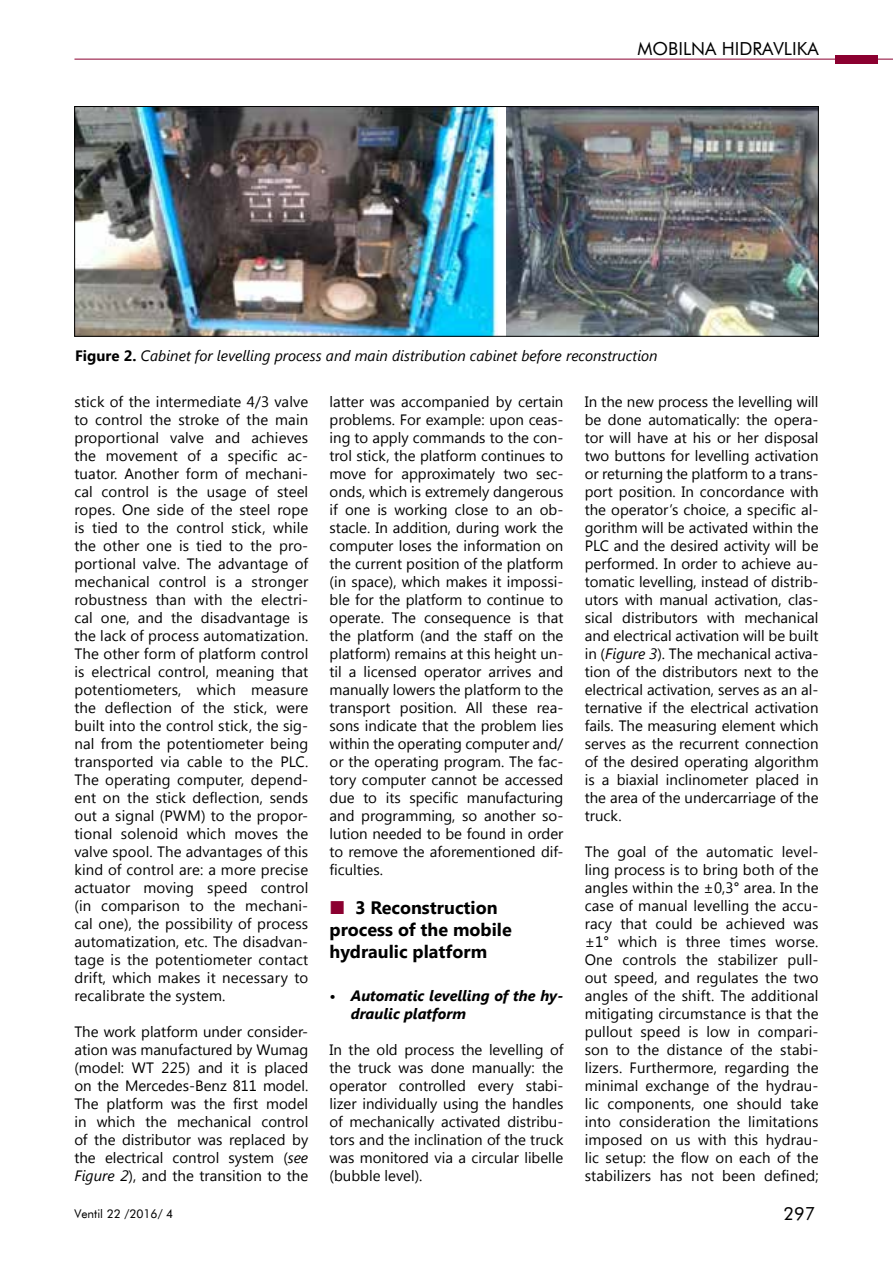
<style>
.page{position:relative;width:893px;height:1263px;background:#fff}
.page>*{position:absolute;margin:0;border:0;box-sizing:border-box;transform-origin:0 0}
.t1{font:italic 19.95px "Times New Roman";color:#000}
.t2{font:700 18px/21.6px "Segoe UI";color:#000}
.t3{font:18px "Futura BT";color:#000}
.t4{font:15px/18px "Segoe UI";color:#000;text-align:justify}
.t5{font:italic 15px "Segoe UI";color:#000}
.t6{font:italic 700 15px/18px "Segoe UI";color:#000}
.t7{font:12px "Futura BT";color:#000}
.s1{font-weight:700;font-style:normal}
.s2{font-style:italic}
.s3{font-size:18.3px;color:#8b0030}
</style>
<div class="page">
<hr style="left:74px;top:59px;width:819px;height:1px;background:#8b0030">
<div style="left:835px;top:55px;width:43px;height:8px;background:#8b0030"></div>
<img style="left:76px;top:108px;width:421px;height:226px">
<img style="left:507px;top:108px;width:310px;height:226px">
<div style="left:74px;top:106px;width:745px;height:230px;border:1px solid #000"></div>
<p class="t3" style="left:637px;top:38px;width:183px">MOBILNA HIDRAVLIKA</p>
<p class="t5" style="left:75px;top:345px;width:584px"><span class="s1">Figure 2.</span> Cabinet for levelling process and main distribution cabinet before reconstruction</p>
<h1 class="t1" style="left:84px;top:348px;width:727px"><span class="s1">Figure 2.</span> Cabinet for leveling process and main distribution cabinet before reconstruction</h1>
<p class="t4" style="left:74px;top:392px;width:235px">stick of the intermediate 4/3 valve to control the stroke of the main proportional valve and achieves the movement of a specific ac&shy;tuator. Another form of mechani&shy;cal control is the usage of steel ropes. One side of the steel rope is tied to the control stick, while the other one is tied to the pro&shy;portional valve. The advantage of mechanical control is a stronger robustness than with the electri&shy;cal one, and the disadvantage is the lack of process automatization.<br>The other form of platform control is electrical control, meaning that potentiometers, which measure the deflection of the stick, were built into the control stick, the sig&shy;nal from the potentiometer being transported via cable to the PLC.<br>The operating computer, depend&shy;ent on the stick deflection, sends out a signal (PWM) to the propor&shy;tional solenoid which moves the valve spool. The advantages of this kind of control are: a more precise actuator moving speed control (in comparison to the mechani&shy;cal one), the possibility of process automatization, etc. The disadvan&shy;tage is the potentiometer contact drift, which makes it necessary to recalibrate the system.</p>
<p class="t4" style="left:74px;top:1022px;width:235px">The work platform under consider&shy;ation was manufactured by Wumag (model: WT 225) and it is placed on the Mercedes-Benz 811 model.<br>The platform was the first model in which the mechanical control of the distributor was replaced by the electrical control system (<span class="s2">see Figure 2</span>), and the transition to the</p>
<p class="t4" style="left:330px;top:392px;width:235px">latter was accompanied by certain problems. For example: upon ceas&shy;ing to apply commands to the con&shy;trol stick, the platform continues to move for approximately two sec&shy;onds, which is extremely dangerous if one is working close to an ob&shy;stacle. In addition, during work the computer loses the information on the current position of the platform (in space), which makes it impossi&shy;ble for the platform to continue to operate. The consequence is that the platform (and the staff on the platform) remains at this height un&shy;til a licensed operator arrives and manually lowers the platform to the transport position. All these rea&shy;sons indicate that the problem lies within the operating computer and/ or the operating program. The fac&shy;tory computer cannot be accessed due to its specific manufacturing and programming, so another so&shy;lution needed to be found in order to remove the aforementioned dif&shy;ficulties.</p>
<p class="t2" style="left:330px;top:896px;width:184px"><span class="s3">■</span> 3 Reconstruction process of the mobile hydraulic platform</p>
<p class="t6" style="left:351px;top:986px;width:214px;text-indent:-21px">• Automatic levelling of the hy&shy;draulic platform</p>
<p class="t4" style="left:330px;top:1040px;width:235px">In the old process the levelling of the truck was done manually: the operator controlled every stabi&shy;lizer individually using the handles of mechanically activated distribu&shy;tors and the inclination of the truck was monitored via a circular libelle (bubble level).</p>
<p class="t4" style="left:585px;top:392px;width:235px">In the new process the levelling will be done automatically: the opera&shy;tor will have at his or her disposal two buttons for levelling activation or returning the platform to a trans&shy;port position. In concordance with the operator’s choice, a specific al&shy;gorithm will be activated within the PLC and the desired activity will be performed. In order to achieve au&shy;tomatic levelling, instead of distrib&shy;utors with manual activation, clas&shy;sical distributors with mechanical and electrical activation will be built in (<span class="s2">Figure 3</span>). The mechanical activa&shy;tion of the distributors next to the electrical activation, serves as an al&shy;ternative if the electrical activation fails. The measuring element which serves as the recurrent connection of the desired operating algorithm is a biaxial inclinometer placed in the area of the undercarriage of the truck.</p>
<p class="t4" style="left:585px;top:842px;width:235px">The goal of the automatic level&shy;ling process is to bring both of the angles within the ±0,3° area. In the case of manual levelling the accu&shy;racy that could be achieved was ±1° which is three times worse.<br>One controls the stabilizer pull&shy;out speed, and regulates the two angles of the shift. The additional mitigating circumstance is that the pullout speed is low in compari&shy;son to the distance of the stabi&shy;lizers. Furthermore, regarding the minimal exchange of the hydrau&shy;lic components, one should take into consideration the limitations imposed on us with this hydrau&shy;lic setup: the flow on each of the stabilizers has not been defined;</p>
<p class="t7" style="left:74px;top:1206px;width:100px">Ventil 22 /2016/ 4</p>
<p class="t3" style="left:783px;top:1203px;width:33px">297</p>
</div>
